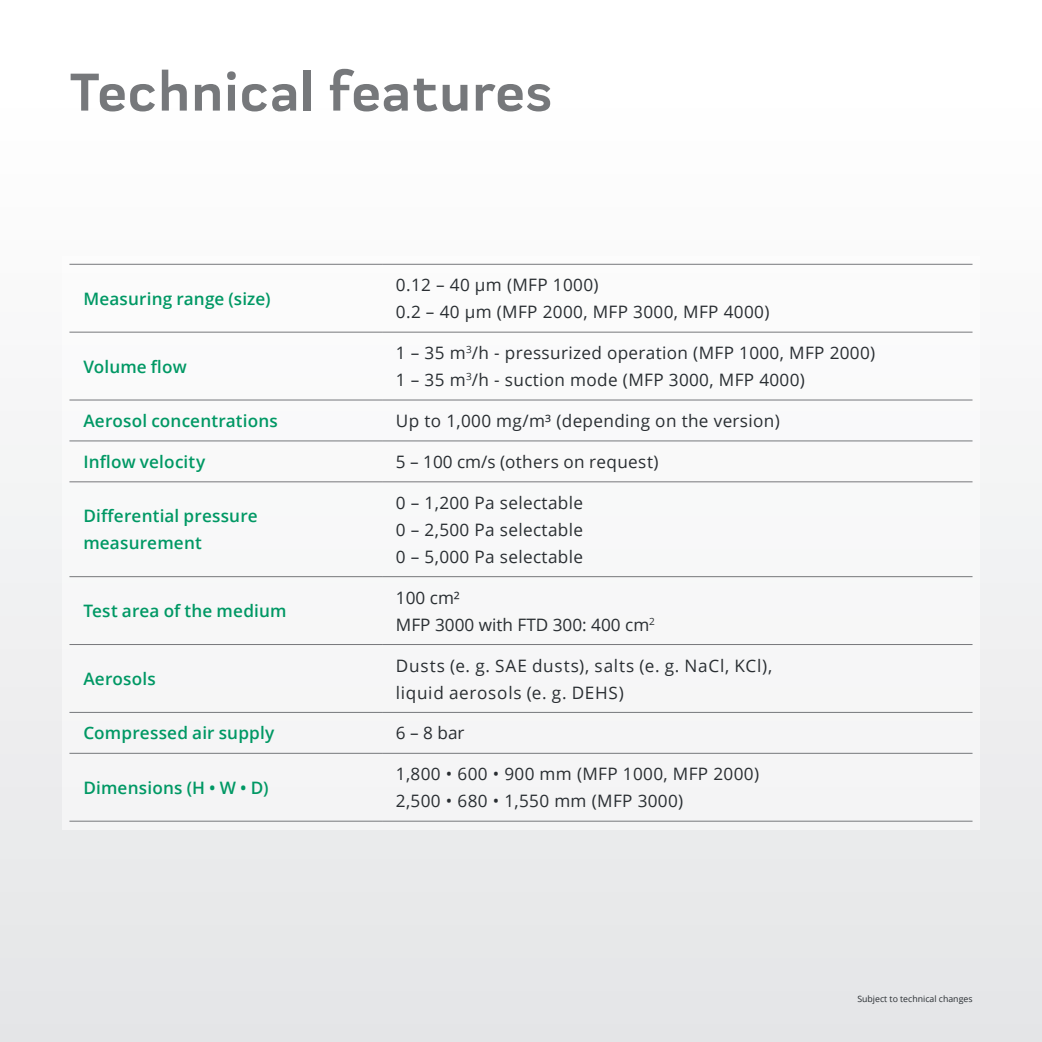
<style>
.page{position:relative;width:1042px;height:1042px;background:#fff}
.page>*{position:absolute;margin:0;border:0;box-sizing:border-box;transform-origin:0 0}
.Einf__Abs{font:700 55.12px "Praktika";letter-spacing:.02em;color:#76787b}
.Einf__Abs-2{font:17.15px/26.9px "Open Sans";letter-spacing:.02em;color:#292e32;text-align:justify}
.t1{font:600 17.15px/26.9px "Open Sans";letter-spacing:.01em;color:#009864}
.Einf__Abs-3{font:17.15px/26.9px "Open Sans";letter-spacing:.04em;color:#292e32}
.Einf__Abs-4{font:17.15px/26.9px "Open Sans";color:#292e32}
.t2{font:8.75px "Open Sans";color:#292e32}
</style>
<div class="page">
<div style="left:0;top:0;width:1042px;height:1042px;background:linear-gradient(to bottom,#fff,#e4e5e7)"></div>
<div style="left:62px;top:256px;width:918px;height:574px;background:#f8f8f9"></div>
<hr style="left:69px;top:264px;width:313px;height:1px;background:#76787b">
<hr style="left:382px;top:264px;width:590px;height:1px;background:#76787b">
<hr style="left:69px;top:332px;width:313px;height:1px;background:#76787b">
<hr style="left:382px;top:332px;width:590px;height:1px;background:#76787b">
<hr style="left:69px;top:400px;width:313px;height:1px;background:#76787b">
<hr style="left:382px;top:400px;width:590px;height:1px;background:#76787b">
<hr style="left:69px;top:441px;width:313px;height:1px;background:#76787b">
<hr style="left:382px;top:441px;width:590px;height:1px;background:#76787b">
<hr style="left:69px;top:481px;width:313px;height:1px;background:#76787b">
<hr style="left:382px;top:481px;width:590px;height:1px;background:#76787b">
<hr style="left:69px;top:576px;width:313px;height:1px;background:#76787b">
<hr style="left:382px;top:576px;width:590px;height:1px;background:#76787b">
<hr style="left:69px;top:644px;width:313px;height:1px;background:#76787b">
<hr style="left:382px;top:644px;width:590px;height:1px;background:#76787b">
<hr style="left:69px;top:712px;width:313px;height:1px;background:#76787b">
<hr style="left:382px;top:712px;width:590px;height:1px;background:#76787b">
<hr style="left:69px;top:753px;width:313px;height:1px;background:#76787b">
<hr style="left:382px;top:753px;width:590px;height:1px;background:#76787b">
<hr style="left:69px;top:821px;width:313px;height:1px;background:#76787b">
<hr style="left:382px;top:821px;width:590px;height:1px;background:#76787b">
<p class="Einf__Abs" style="left:69px;top:49px;width:484px">Technical features</p>
<p class="t1" style="left:83px;top:285px;width:189px">Measuring range (size)</p>
<p class="t1" style="left:83px;top:352px;width:105px">Volume flow</p>
<p class="Einf__Abs-2" style="left:396px;top:271px;width:204px">0.12 – 40 µm (MFP 1000)</p>
<p class="Einf__Abs-2" style="left:396px;top:298px;width:375px">0.2 – 40 µm (MFP 2000, MFP 3000, MFP 4000)</p>
<p class="Einf__Abs-2" style="left:396px;top:339px;width:481px">1 – 35 m<sup>3</sup>/h - pressurized operation (MFP 1000, MFP 2000)</p>
<p class="Einf__Abs-2" style="left:396px;top:366px;width:410px">1 – 35 m<sup>3</sup>/h - suction mode (MFP 3000, MFP 4000)</p>
<p class="t1" style="left:83px;top:407px;width:196px">Aerosol concentrations</p>
<p class="Einf__Abs-2" style="left:396px;top:407px;width:385px">Up to 1,000 mg/m³ (depending on the version)</p>
<p class="t1" style="left:83px;top:448px;width:123px">Inflow velocity</p>
<p class="Einf__Abs-2" style="left:396px;top:448px;width:264px">5 – 100 cm/s (others on request)</p>
<p class="t1" style="left:83px;top:502px;width:176px">Differential pressure measurement</p>
<p class="Einf__Abs-2" style="left:396px;top:489px;width:189px">0 – 1,200 Pa selectable 0 – 2,500 Pa selectable 0 – 5,000 Pa selectable</p>
<p class="t1" style="left:83px;top:597px;width:205px">Test area of the medium</p>
<p class="t1" style="left:83px;top:665px;width:74px">Aerosols</p>
<p class="Einf__Abs-4" style="left:396px;top:583px;width:260px">100 cm²<br>MFP 3000 with FTD 300: 400 cm<sup>2</sup></p>
<p class="Einf__Abs-3" style="left:396px;top:651px;width:378px">Dusts (e. g. SAE dusts), salts (e. g. NaCl, KCl), liquid aerosols (e. g. DEHS)</p>
<p class="t1" style="left:83px;top:719px;width:193px">Compressed air supply</p>
<p class="Einf__Abs-2" style="left:396px;top:719px;width:70px">6 – 8 bar</p>
<p class="t1" style="left:83px;top:774px;width:187px">Dimensions (H • W • D)</p>
<p class="Einf__Abs-2" style="left:396px;top:760px;width:365px">1,800 • 600 • 900 mm (MFP 1000, MFP 2000)</p>
<p class="Einf__Abs-2" style="left:396px;top:787px;width:289px">2,500 • 680 • 1,550 mm (MFP 3000)</p>
<p class="t2" style="left:857px;top:993px;width:117px">Subject to technical changes</p>
</div>
